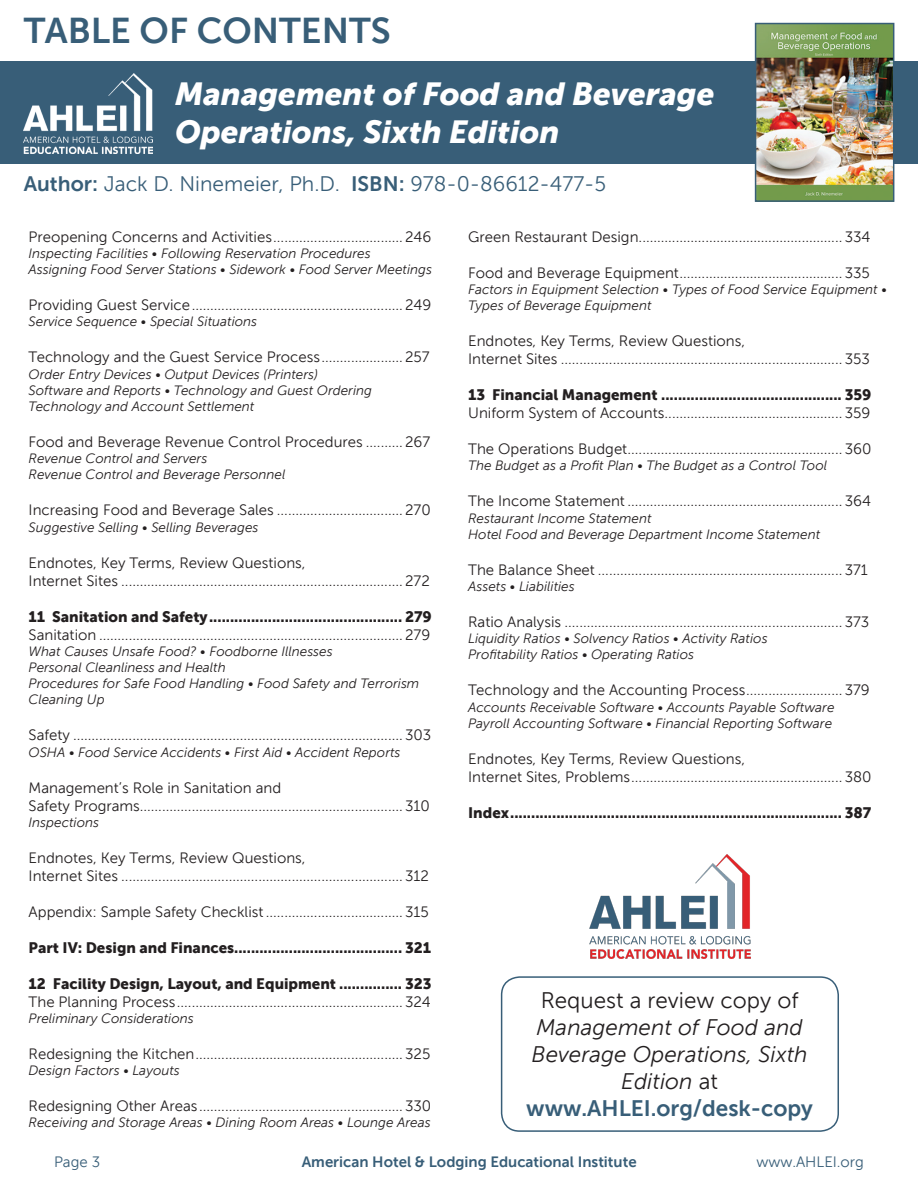
<style>
.page{position:relative;width:918px;height:1188px;background:#fff}
.page>*{position:absolute;margin:0;border:0;box-sizing:border-box;transform-origin:0 0}
.t1{font:36px "Museo Sans 700";color:#385e78}
.t2{font:italic 31.5px/37.8px "Museo Sans 900";color:#fff}
.t3{font:italic 22.5px/27px "Museo Sans 300";color:#231f20;text-align:center}
.t4{font:22.5px "Museo Sans 700";color:#385e78}
.t5{font:21px "Museo Sans 300";color:#385e78}
.t6{font:15px "Museo Sans 300";color:#231f20}
.t7{font:15px "Museo Sans 900";color:#231f20}
.t8{font:15px "Museo Sans 700";color:#385e78}
.t9{font:15px "Museo Sans 300";color:#385e78}
.t10{font:italic 13.5px/16.2px "Museo Sans 300";color:#231f20}
.s1{font-family:"Museo Sans 700"}
.s2{font-style:normal}
</style>
<div class="page">
<div style="left:0;top:61px;width:918px;height:102px;background:#385e78"></div>
<img style="left:758px;top:26px;width:133px;height:173px">
<div style="left:755px;top:23px;width:139px;height:179px;border:2px solid #385e78"></div>
<img style="left:24px;top:73px;width:129px;height:81px">
<div style="left:501px;top:976px;width:338px;height:156px;border:2px solid #385e78;border-radius:18px"></div>
<img style="left:589px;top:855px;width:162px;height:104px">
<p class="t1" style="left:24px;top:11px;width:368px">TABLE OF CONTENTS</p>
<p class="t2" style="left:175px;top:75px;width:541px">Management of Food and Beverage<br>Operations, Sixth Edition</p>
<p class="t5" style="left:24px;top:172px;width:584px"><span class="s1">Author:</span> Jack D. Ninemeier, Ph.D. <span class="s1">ISBN:</span> 978-0-86612-477-5</p>
<p class="t6" style="left:29px;top:228px;width:404px">Preopening Concerns and Activities................................... 246</p>
<p class="t10" style="left:29px;top:245px;width:344px">Inspecting Facilities • Following Reservation Procedures</p>
<p class="t10" style="left:29px;top:261px;width:405px">Assigning Food Server Stations • Sidework • Food Server Meetings</p>
<p class="t6" style="left:29px;top:297px;width:404px">Providing Guest Service......................................................... 249</p>
<p class="t10" style="left:29px;top:314px;width:230px">Service Sequence • Special Situations</p>
<p class="t6" style="left:29px;top:349px;width:403px">Technology and the Guest Service Process...................... 257</p>
<p class="t10" style="left:29px;top:366px;width:291px">Order Entry Devices • Output Devices (Printers)</p>
<p class="t10" style="left:29px;top:382px;width:345px">Software and Reports • Technology and Guest Ordering<br>Technology and Account Settlement</p>
<p class="t6" style="left:29px;top:434px;width:403px">Food and Beverage Revenue Control Procedures .......... 267</p>
<p class="t10" style="left:29px;top:450px;width:180px">Revenue Control and Servers</p>
<p class="t10" style="left:29px;top:467px;width:258px">Revenue Control and Beverage Personnel</p>
<p class="t6" style="left:29px;top:502px;width:404px">Increasing Food and Beverage Sales .................................. 270</p>
<p class="t10" style="left:29px;top:519px;width:231px">Suggestive Selling • Selling Beverages</p>
<p class="t6" style="left:29px;top:554px;width:278px">Endnotes, Key Terms, Review Questions,</p>
<p class="t6" style="left:29px;top:572px;width:403px">Internet Sites ............................................................................ 272</p>
<p class="t7" style="left:29px;top:608px;width:405px">11 Sanitation and Safety.............................................. 279</p>
<p class="t6" style="left:29px;top:626px;width:403px">Sanitation .................................................................................. 279</p>
<p class="t10" style="left:29px;top:643px;width:306px">What Causes Unsafe Food? • Foodborne Illnesses</p>
<p class="t10" style="left:29px;top:659px;width:199px">Personal Cleanliness and Health</p>
<p class="t10" style="left:29px;top:675px;width:392px">Procedures for Safe Food Handling • Food Safety and Terrorism<br>Cleaning Up</p>
<p class="t6" style="left:29px;top:727px;width:404px">Safety ......................................................................................... 303</p>
<p class="t10" style="left:29px;top:744px;width:373px">OSHA • Food Service Accidents • First Aid • Accident Reports</p>
<p class="t6" style="left:29px;top:779px;width:254px">Management’s Role in Sanitation and</p>
<p class="t6" style="left:29px;top:797px;width:403px">Safety Programs....................................................................... 310</p>
<p class="t10" style="left:29px;top:814px;width:72px">Inspections</p>
<p class="t6" style="left:29px;top:849px;width:278px">Endnotes, Key Terms, Review Questions,</p>
<p class="t6" style="left:29px;top:867px;width:402px">Internet Sites ............................................................................ 312</p>
<p class="t6" style="left:29px;top:903px;width:402px">Appendix: Sample Safety Checklist..................................... 315</p>
<p class="t7" style="left:29px;top:939px;width:404px">Part IV: Design and Finances........................................ 321</p>
<p class="t7" style="left:29px;top:975px;width:405px">12 Facility Design, Layout, and Equipment ............... 323</p>
<p class="t6" style="left:29px;top:993px;width:404px">The Planning Process............................................................. 324</p>
<p class="t10" style="left:29px;top:1010px;width:167px">Preliminary Considerations</p>
<p class="t6" style="left:29px;top:1046px;width:403px">Redesigning the Kitchen........................................................ 325</p>
<p class="t10" style="left:29px;top:1062px;width:153px">Design Factors • Layouts</p>
<p class="t6" style="left:29px;top:1098px;width:404px">Redesigning Other Areas....................................................... 330</p>
<p class="t10" style="left:29px;top:1115px;width:404px">Receiving and Storage Areas • Dining Room Areas • Lounge Areas</p>
<p class="t6" style="left:468px;top:228px;width:404px">Green Restaurant Design....................................................... 334</p>
<p class="t6" style="left:468px;top:264px;width:403px">Food and Beverage Equipment............................................ 335</p>
<p class="t10" style="left:468px;top:281px;width:420px">Factors in Equipment Selection • Types of Food Service Equipment •<br>Types of Beverage Equipment</p>
<p class="t6" style="left:468px;top:333px;width:278px">Endnotes, Key Terms, Review Questions,</p>
<p class="t6" style="left:468px;top:351px;width:403px">Internet Sites ............................................................................ 353</p>
<p class="t7" style="left:468px;top:386px;width:405px">13 Financial Management ........................................... 359</p>
<p class="t6" style="left:468px;top:405px;width:404px">Uniform System of Accounts................................................ 359</p>
<p class="t6" style="left:468px;top:441px;width:405px">The Operations Budget.......................................................... 360</p>
<p class="t10" style="left:468px;top:458px;width:360px">The Budget as a Profit Plan • The Budget as a Control Tool</p>
<p class="t6" style="left:468px;top:493px;width:404px">The Income Statement .......................................................... 364</p>
<p class="t10" style="left:468px;top:510px;width:185px">Restaurant Income Statement</p>
<p class="t10" style="left:468px;top:526px;width:354px">Hotel Food and Beverage Department Income Statement</p>
<p class="t6" style="left:468px;top:561px;width:401px">The Balance Sheet .................................................................. 371</p>
<p class="t10" style="left:468px;top:578px;width:108px">Assets • Liabilities</p>
<p class="t6" style="left:468px;top:614px;width:403px">Ratio Analysis ........................................................................... 373</p>
<p class="t10" style="left:468px;top:630px;width:301px">Liquidity Ratios • Solvency Ratios • Activity Ratios</p>
<p class="t10" style="left:468px;top:647px;width:227px">Profitability Ratios • Operating Ratios</p>
<p class="t6" style="left:468px;top:682px;width:403px">Technology and the Accounting Process.......................... 379</p>
<p class="t10" style="left:468px;top:699px;width:368px">Accounts Receivable Software • Accounts Payable Software</p>
<p class="t10" style="left:468px;top:715px;width:366px">Payroll Accounting Software • Financial Reporting Software</p>
<p class="t6" style="left:468px;top:750px;width:278px">Endnotes, Key Terms, Review Questions,</p>
<p class="t6" style="left:468px;top:768px;width:405px">Internet Sites, Problems......................................................... 380</p>
<p class="t7" style="left:468px;top:804px;width:405px">Index............................................................................... 387</p>
<p class="t3" style="left:532px;top:987px;width:277px"><span class="s2">Request a review copy of<br></span>Management of Food and<br>Beverage Operations, Sixth<br>Edition <span class="s2">at</span></p>
<p class="t4" style="left:526px;top:1096px;width:288px">www.AHLEI.org/desk-copy</p>
<p class="t9" style="left:54px;top:1154px;width:48px">Page 3</p>
<p class="t8" style="left:302px;top:1154px;width:336px">American Hotel &amp; Lodging Educational Institute</p>
<p class="t9" style="left:756px;top:1154px;width:109px">www.AHLEI.org</p>
</div>
